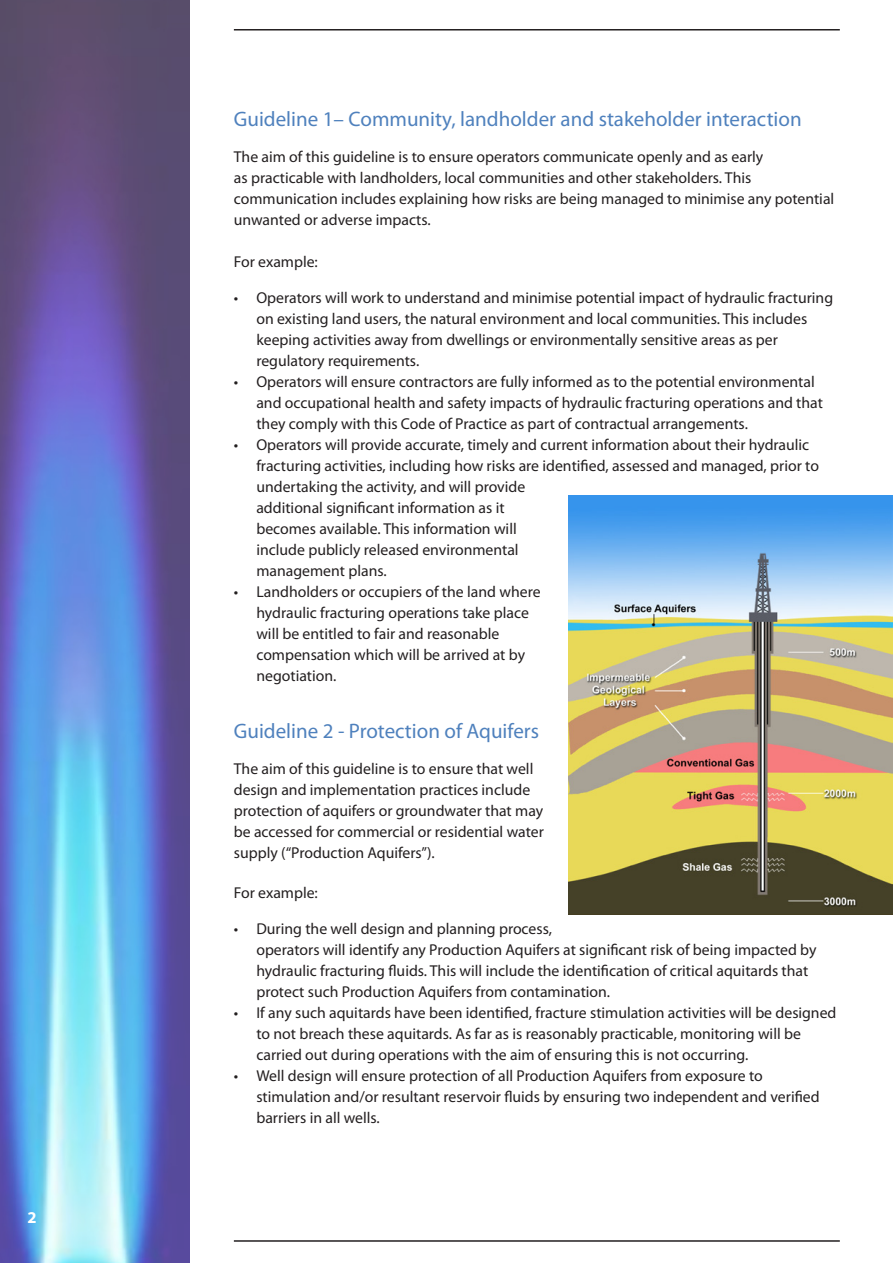
<style>
.page{position:relative;width:893px;height:1263px;background:#fff}
.page>*{position:absolute;margin:0;border:0;box-sizing:border-box;transform-origin:0 0}
.t1{font:21px "Myriad Pro";color:#4f81bd}
.t2{font:700 16.5px "Myriad Pro";color:#fff}
.t3{font:15.75px/21px "Myriad Pro";color:#231f20}
</style>
<div class="page">
<hr style="left:234px;top:29px;width:606px;height:2px;background:#231f20">
<hr style="left:234px;top:1240px;width:606px;height:2px;background:#231f20">
<img style="left:0;top:0;width:189px;height:1263px">
<img style="left:568px;top:495px;width:325px;height:419px">
<p class="t2" style="left:28px;top:1207px;width:11px">2</p>
<h1 class="t1" style="left:234px;top:106px;width:569px">Guideline 1– Community, landholder and stakeholder interaction</h1>
<p class="t3" style="left:234px;top:146px;width:602px">The aim of this guideline is to ensure operators communicate openly and as early<br>as practicable with landholders, local communities and other stakeholders. This communication includes explaining how risks are being managed to minimise any potential unwanted or adverse impacts.</p>
<p class="t3" style="left:234px;top:251px;width:86px">For example:</p>
<p class="t3" style="left:256px;top:287px;width:578px;text-indent:-23px">• Operators will work to understand and minimise potential impact of hydraulic fracturing on existing land users, the natural environment and local communities. This includes keeping activities away from dwellings or environmentally sensitive areas as per regulatory requirements.</p>
<p class="t3" style="left:256px;top:371px;width:568px;text-indent:-23px">• Operators will ensure contractors are fully informed as to the potential environmental and occupational health and safety impacts of hydraulic fracturing operations and that they comply with this Code of Practice as part of contractual arrangements.</p>
<p class="t3" style="left:256px;top:434px;width:564px;text-indent:-23px">• Operators will provide accurate, timely and current information about their hydraulic fracturing activities, including how risks are identified, assessed and managed, prior to undertaking the activity, and will provide<br>additional significant information as it<br>becomes available. This information will<br>include publicly released environmental<br>management plans.</p>
<p class="t3" style="left:256px;top:581px;width:286px;text-indent:-23px">• Landholders or occupiers of the land where hydraulic fracturing operations take place will be entitled to fair and reasonable compensation which will be arrived at by negotiation.</p>
<h1 class="t1" style="left:234px;top:718px;width:307px">Guideline 2 - Protection of Aquifers</h1>
<p class="t3" style="left:234px;top:758px;width:312px">The aim of this guideline is to ensure that well design and implementation practices include protection of aquifers or groundwater that may be accessed for commercial or residential water supply (“Production Aquifers”).</p>
<p class="t3" style="left:234px;top:882px;width:86px">For example:</p>
<p class="t3" style="left:256px;top:918px;width:562px;text-indent:-23px">• During the well design and planning process,<br>operators will identify any Production Aquifers at significant risk of being impacted by hydraulic fracturing fluids. This will include the identification of critical aquitards that protect such Production Aquifers from contamination.</p>
<p class="t3" style="left:256px;top:1002px;width:582px;text-indent:-23px">• If any such aquitards have been identified, fracture stimulation activities will be designed to not breach these aquitards. As far as is reasonably practicable, monitoring will be carried out during operations with the aim of ensuring this is not occurring.</p>
<p class="t3" style="left:256px;top:1065px;width:565px;text-indent:-23px">• Well design will ensure protection of all Production Aquifers from exposure to stimulation and/or resultant reservoir fluids by ensuring two independent and verified barriers in all wells.</p>
</div>
